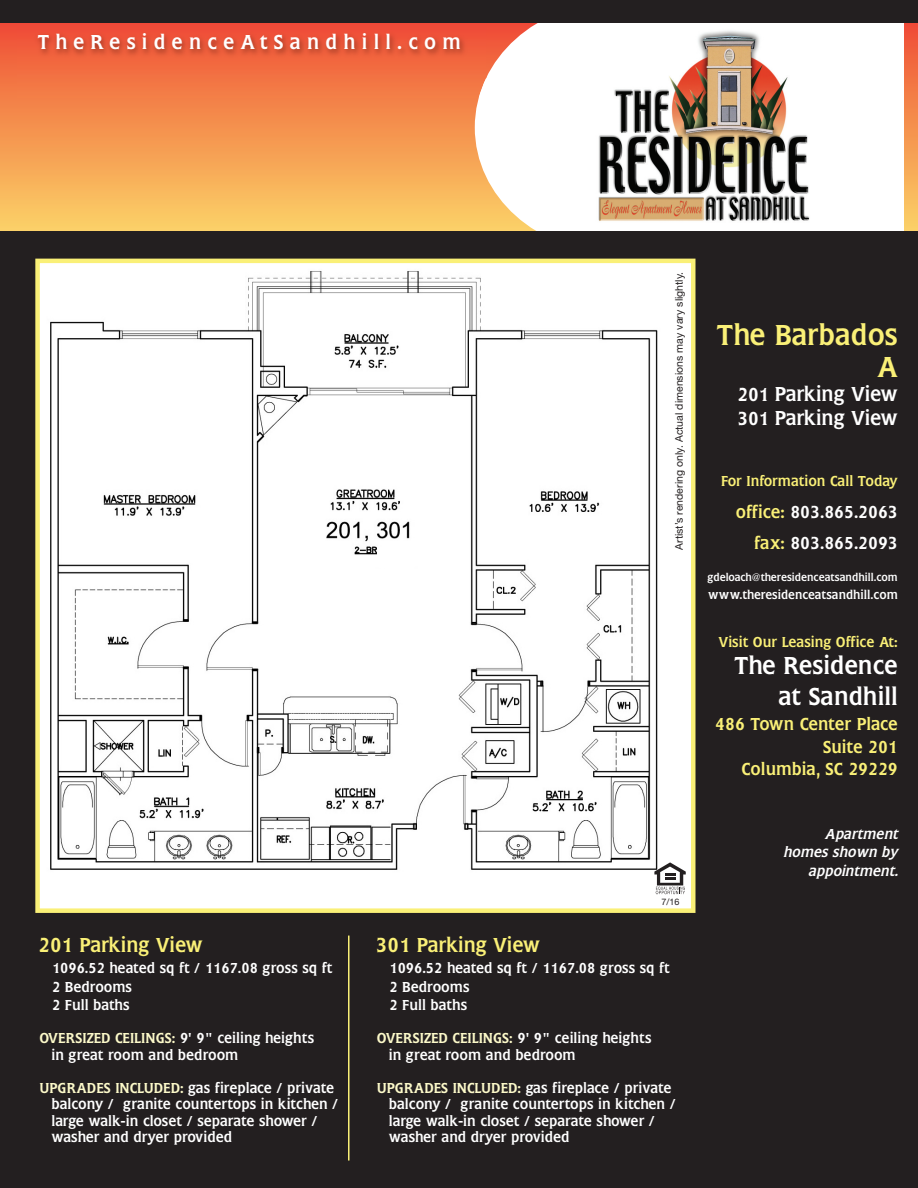
<style>
.page{position:relative;width:918px;height:1188px;background:#fff}
.page>*{position:absolute;margin:0;border:0;box-sizing:border-box;transform-origin:0 0}
.t1{font:30px/31.5px "Flange Regular DTC";color:#faf077;text-align:right}
.t2{font:25.5px/31.3px "Flange Regular DTC";color:#fff;text-align:right}
.t3{font:21px "Flange Regular DTC";color:#faf077}
.t4{font:21px/24px "Flange Regular DTC";letter-spacing:-.015em;color:#fff}
.t5{font:21px "Flange Regular DTC";letter-spacing:.295em;color:#fff}
.t6{font:18px/22.2px "Flange Regular DTC";color:#faf077;text-align:right}
.t7{font:18px/31.5px "Flange Regular DTC";color:#fff;text-align:right}
.t8{font:15px/16.5px "Flange Regular DTC";color:#fff}
.t9{font:15px "Flange Regular DTC";color:#faf077}
.t10{font:italic 15px/18.5px "Flange Regular DTC";letter-spacing:-.005em;color:#fff;text-align:right}
.t11{font:12.75px "Flange Regular DTC";color:#fff}
.t12{font:11.25px "Flange Regular DTC";color:#fff}
.t13{font:10.5px "Helvetica Neue";color:#231f20}
.t14{font:9px "Helvetica Neue";color:#231f20}
.s1{color:#fcf9c9}
.s2{font-size:19.5px}
.s3{color:#faf077}
</style>
<div class="page">
<svg style="left:904px;top:23px;width:14px;height:208px;background:#f48f4e"></svg>
<svg style="left:0;top:23px;width:536px;height:208px;background:#f6a656"></svg>
<div style="left:475px;top:2px;width:279px;height:250px;background:#fff;border-radius:50%"></div>
<div style="left:0;top:231px;width:918px;height:957px;background:#231f20"></div>
<img style="left:598px;top:30px;width:212px;height:191px">
<div style="left:0;top:0;width:918px;height:23px;background:#231f20"></div>
<hr style="left:348px;top:936px;width:2px;height:225px;background:#faf077">
<div style="left:40px;top:263px;width:651px;height:645px;background:#fff"></div>
<img style="left:50px;top:271px;width:608px;height:599px">
<div style="left:35px;top:259px;width:661px;height:654px;border:4px solid #faf077"></div>
<svg style="left:654px;top:862px;width:32px;height:32px"></svg>
<img style="left:17px;top:23px;width:469px;height:75px">
<img style="left:479px;top:78px;width:7px;height:20px">
<div style="left:303px;top:569px;width:131px;height:34px;background:#fff"></div>
<h3 class="t5" style="left:38px;top:30px;width:424px">TheResidenceAtSandhill.com</h3>
<h3 class="t3" style="left:39px;top:933px;width:166px">201 Parking View</h3>
<p class="t8" style="left:52px;top:959px;width:282px;line-height:18.5px">1096.52 heated sq ft / 1167.08 gross sq ft<br>2 Bedrooms<br>2 Full baths</p>
<p class="t8" style="left:51px;top:1030px;width:264px;text-indent:-12px"><span class="s1">OVERSIZED CEILINGS:</span> 9' 9" ceiling heights in great room and bedroom</p>
<p class="t8" style="left:51px;top:1079px;width:289px;text-indent:-12px"><span class="s1">UPGRADES INCLUDED:</span> gas fireplace / private balcony / granite countertops in kitchen / large walk-in closet / separate shower / washer and dryer provided</p>
<p class="t13" style="left:673px;top:550px;width:279px;rotate:-90deg">Artist’s rendering only. Actual dimensions may vary slightly.</p>
<p class="t14" style="left:661px;top:897px;width:20px">7/16</p>
<h3 class="t3" style="left:376px;top:933px;width:166px">301 Parking View</h3>
<p class="t8" style="left:389px;top:959px;width:282px;line-height:18.5px">1096.52 heated sq ft / 1167.08 gross sq ft<br>2 Bedrooms<br>2 Full baths</p>
<p class="t8" style="left:389px;top:1030px;width:264px;text-indent:-12px"><span class="s1">OVERSIZED CEILINGS:</span> 9' 9" ceiling heights in great room and bedroom</p>
<p class="t8" style="left:389px;top:1079px;width:289px;text-indent:-12px"><span class="s1">UPGRADES INCLUDED:</span> gas fireplace / private balcony / granite countertops in kitchen / large walk-in closet / separate shower / washer and dryer provided</p>
<h1 class="t1" style="left:717px;top:319px;width:182px">The Barbados<br>A</h1>
<h3 class="t4" style="left:738px;top:382px;width:162px"><span class="s2">201</span> Parking View<br><span class="s2">301</span> Parking View</h3>
<p class="t9" style="left:721px;top:472px;width:178px">For Information Call Today</p>
<p class="t7" style="left:736px;top:496px;width:163px"><span class="s3">office:</span> 803.865.2063 <span class="s3">fax:</span> 803.865.2093</p>
<p class="t12" style="left:708px;top:570px;width:192px">gdeloach@theresidenceatsandhill.com</p>
<p class="t11" style="left:708px;top:587px;width:191px">www.theresidenceatsandhill.com</p>
<p class="t9" style="left:719px;top:633px;width:181px">Visit Our Leasing Office At:</p>
<h2 class="t2" style="left:735px;top:649px;width:165px">The Residence at Sandhill</h2>
<p class="t6" style="left:715px;top:713px;width:184px">486 Town Center Place<br>Suite 201<br>Columbia, SC 29229</p>
<p class="t10" style="left:783px;top:824px;width:119px">Apartment homes shown by appointment.</p>
</div>
